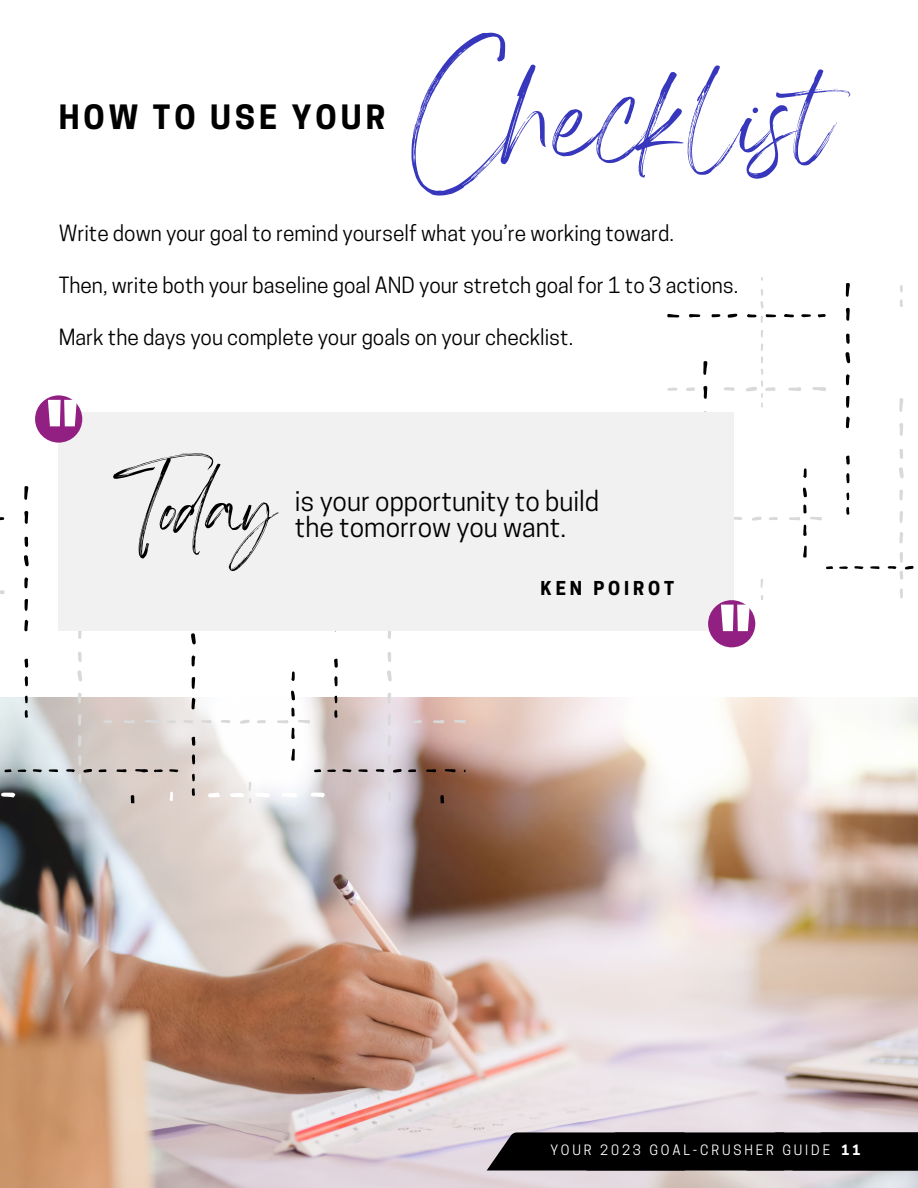
<style>
.page{position:relative;width:918px;height:1188px;background:#fff}
.page>*{position:absolute;margin:0;border:0;box-sizing:border-box;transform-origin:0 0}
.t1{font:172.35px "Angella White";color:#3737bd}
.t2{font:112.65px "Angella White";letter-spacing:-.025em;color:#000}
.t3{font:700 82.05px "Cooper Hewitt";color:#fff}
.t4{font:700 31.5px "Cooper Hewitt";letter-spacing:.13em;color:#000}
.t5{font:26.55px/25.8px "Cooper Hewitt";color:#000}
.t6{font:21px "Cooper Hewitt";color:#000}
.t7{font:700 18px "Cooper Hewitt";letter-spacing:.215em;color:#000}
.t8{font:13.35px "Cooper Hewitt";letter-spacing:.215em;color:#fff}
.s1{font-weight:700}
</style>
<div class="page">
<svg style="left:899px;top:398px;width:4px;height:14px"></svg>
<svg style="left:899px;top:467px;width:5px;height:12px"></svg>
<svg style="left:900px;top:511px;width:3px;height:12px"></svg>
<svg style="left:899px;top:532px;width:4px;height:11px"></svg>
<svg style="left:899px;top:489px;width:4px;height:11px"></svg>
<svg style="left:900px;top:588px;width:3px;height:10px"></svg>
<svg style="left:900px;top:299px;width:3px;height:8px"></svg>
<svg style="left:900px;top:285px;width:3px;height:8px"></svg>
<svg style="left:812px;top:387px;width:14px;height:4px"></svg>
<svg style="left:788px;top:387px;width:13px;height:4px"></svg>
<svg style="left:724px;top:387px;width:11px;height:4px"></svg>
<svg style="left:746px;top:330px;width:30px;height:77px"></svg>
<svg style="left:686px;top:387px;width:9px;height:4px"></svg>
<svg style="left:667px;top:388px;width:11px;height:3px"></svg>
<svg style="left:752px;top:517px;width:10px;height:4px"></svg>
<svg style="left:734px;top:517px;width:8px;height:3px"></svg>
<svg style="left:769px;top:517px;width:9px;height:3px"></svg>
<svg style="left:703px;top:361px;width:4px;height:14px"></svg>
<svg style="left:703px;top:386px;width:4px;height:13px"></svg>
<svg style="left:846px;top:283px;width:4px;height:14px"></svg>
<svg style="left:845px;top:352px;width:5px;height:11px"></svg>
<svg style="left:846px;top:308px;width:4px;height:13px"></svg>
<svg style="left:846px;top:396px;width:4px;height:12px"></svg>
<svg style="left:846px;top:416px;width:4px;height:12px"></svg>
<svg style="left:846px;top:374px;width:4px;height:11px"></svg>
<svg style="left:846px;top:334px;width:4px;height:10px"></svg>
<svg style="left:846px;top:456px;width:4px;height:9px"></svg>
<svg style="left:846px;top:473px;width:3px;height:10px"></svg>
<svg style="left:846px;top:507px;width:3px;height:8px"></svg>
<svg style="left:846px;top:492px;width:3px;height:8px"></svg>
<svg style="left:870px;top:566px;width:10px;height:3px"></svg>
<svg style="left:854px;top:566px;width:9px;height:3px"></svg>
<svg style="left:888px;top:552px;width:26px;height:28px"></svg>
<svg style="left:839px;top:566px;width:9px;height:3px"></svg>
<svg style="left:826px;top:566px;width:7px;height:3px"></svg>
<svg style="left:727px;top:314px;width:10px;height:4px"></svg>
<svg style="left:784px;top:314px;width:10px;height:3px"></svg>
<svg style="left:747px;top:289px;width:29px;height:34px"></svg>
<svg style="left:711px;top:314px;width:10px;height:3px"></svg>
<svg style="left:801px;top:314px;width:10px;height:3px"></svg>
<svg style="left:818px;top:314px;width:8px;height:3px"></svg>
<svg style="left:803px;top:546px;width:4px;height:12px"></svg>
<svg style="left:803px;top:487px;width:4px;height:10px"></svg>
<svg style="left:803px;top:468px;width:4px;height:10px"></svg>
<svg style="left:789px;top:504px;width:33px;height:32px"></svg>
<svg style="left:899px;top:423px;width:4px;height:36px"></svg>
<svg style="left:760px;top:579px;width:3px;height:21px"></svg>
<svg style="left:667px;top:314px;width:33px;height:4px"></svg>
<img style="left:0;top:698px;width:918px;height:490px">
<svg style="left:77px;top:670px;width:5px;height:12px"></svg>
<svg style="left:78px;top:714px;width:4px;height:12px"></svg>
<svg style="left:78px;top:735px;width:4px;height:12px"></svg>
<svg style="left:78px;top:692px;width:4px;height:12px"></svg>
<svg style="left:78px;top:791px;width:3px;height:10px"></svg>
<svg style="left:0;top:590px;width:5px;height:4px"></svg>
<svg style="left:123px;top:720px;width:12px;height:3px"></svg>
<svg style="left:103px;top:720px;width:9px;height:3px"></svg>
<svg style="left:24px;top:486px;width:4px;height:14px"></svg>
<svg style="left:24px;top:555px;width:5px;height:11px"></svg>
<svg style="left:24px;top:511px;width:4px;height:13px"></svg>
<svg style="left:25px;top:599px;width:3px;height:12px"></svg>
<svg style="left:24px;top:620px;width:4px;height:11px"></svg>
<svg style="left:24px;top:577px;width:4px;height:11px"></svg>
<svg style="left:24px;top:537px;width:4px;height:10px"></svg>
<svg style="left:24px;top:659px;width:4px;height:9px"></svg>
<svg style="left:25px;top:676px;width:3px;height:10px"></svg>
<svg style="left:25px;top:710px;width:3px;height:8px"></svg>
<svg style="left:25px;top:696px;width:3px;height:7px"></svg>
<svg style="left:131px;top:795px;width:3px;height:8px"></svg>
<svg style="left:116px;top:769px;width:11px;height:3px"></svg>
<svg style="left:49px;top:769px;width:9px;height:3px"></svg>
<svg style="left:33px;top:769px;width:9px;height:3px"></svg>
<svg style="left:66px;top:755px;width:26px;height:28px"></svg>
<svg style="left:98px;top:769px;width:9px;height:3px"></svg>
<svg style="left:18px;top:769px;width:8px;height:3px"></svg>
<svg style="left:4px;top:769px;width:7px;height:3px"></svg>
<svg style="left:0;top:517px;width:4px;height:3px"></svg>
<svg style="left:58px;top:626px;width:39px;height:36px"></svg>
<svg style="left:1px;top:793px;width:14px;height:5px"></svg>
<svg style="left:387px;top:670px;width:5px;height:12px"></svg>
<svg style="left:388px;top:714px;width:3px;height:12px"></svg>
<svg style="left:387px;top:735px;width:4px;height:12px"></svg>
<svg style="left:387px;top:692px;width:4px;height:12px"></svg>
<svg style="left:388px;top:791px;width:3px;height:10px"></svg>
<svg style="left:240px;top:720px;width:10px;height:4px"></svg>
<svg style="left:201px;top:720px;width:11px;height:3px"></svg>
<svg style="left:183px;top:720px;width:11px;height:3px"></svg>
<svg style="left:221px;top:720px;width:9px;height:3px"></svg>
<svg style="left:257px;top:720px;width:9px;height:3px"></svg>
<svg style="left:454px;top:720px;width:11px;height:3px"></svg>
<svg style="left:433px;top:720px;width:12px;height:3px"></svg>
<svg style="left:413px;top:720px;width:9px;height:3px"></svg>
<svg style="left:166px;top:720px;width:10px;height:3px"></svg>
<svg style="left:143px;top:720px;width:16px;height:3px"></svg>
<svg style="left:191px;top:633px;width:5px;height:12px"></svg>
<svg style="left:192px;top:677px;width:3px;height:12px"></svg>
<svg style="left:191px;top:698px;width:4px;height:11px"></svg>
<svg style="left:192px;top:655px;width:3px;height:11px"></svg>
<svg style="left:192px;top:737px;width:3px;height:9px"></svg>
<svg style="left:192px;top:754px;width:3px;height:10px"></svg>
<svg style="left:192px;top:788px;width:3px;height:8px"></svg>
<svg style="left:192px;top:774px;width:3px;height:7px"></svg>
<svg style="left:334px;top:659px;width:4px;height:9px"></svg>
<svg style="left:334px;top:676px;width:4px;height:10px"></svg>
<svg style="left:334px;top:710px;width:4px;height:8px"></svg>
<svg style="left:334px;top:696px;width:3px;height:7px"></svg>
<svg style="left:440px;top:795px;width:4px;height:8px"></svg>
<svg style="left:445px;top:769px;width:11px;height:3px"></svg>
<svg style="left:426px;top:769px;width:10px;height:3px"></svg>
<svg style="left:358px;top:769px;width:10px;height:3px"></svg>
<svg style="left:342px;top:769px;width:10px;height:3px"></svg>
<svg style="left:376px;top:755px;width:26px;height:28px"></svg>
<svg style="left:408px;top:769px;width:8px;height:3px"></svg>
<svg style="left:327px;top:769px;width:9px;height:3px"></svg>
<svg style="left:314px;top:769px;width:7px;height:3px"></svg>
<svg style="left:169px;top:769px;width:9px;height:3px"></svg>
<svg style="left:154px;top:769px;width:9px;height:3px"></svg>
<svg style="left:135px;top:769px;width:13px;height:3px"></svg>
<svg style="left:291px;top:749px;width:4px;height:12px"></svg>
<svg style="left:291px;top:691px;width:4px;height:10px"></svg>
<svg style="left:291px;top:671px;width:4px;height:10px"></svg>
<svg style="left:277px;top:708px;width:33px;height:31px"></svg>
<svg style="left:233px;top:698px;width:4px;height:9px"></svg>
<svg style="left:233px;top:734px;width:4px;height:9px"></svg>
<svg style="left:368px;top:630px;width:38px;height:32px"></svg>
<svg style="left:282px;top:793px;width:15px;height:4px"></svg>
<svg style="left:311px;top:793px;width:14px;height:5px"></svg>
<svg style="left:230px;top:782px;width:40px;height:21px"></svg>
<svg style="left:208px;top:793px;width:12px;height:4px"></svg>
<svg style="left:170px;top:792px;width:3px;height:9px"></svg>
<div style="left:59px;top:412px;width:675px;height:218px;background:#f1f1f1"></div>
<div style="left:35px;top:395px;width:47px;height:48px;background:#922083;border-radius:50%"></div>
<div style="left:708px;top:600px;width:47px;height:47px;background:#922083;border-radius:50%"></div>
<div style="left:487px;top:1133px;width:431px;height:38px;background:#000"></div>
<h3 class="t4" style="left:59px;top:105px;width:328px">HOW TO USE YOUR</h3>
<h1 class="t1" style="left:411px;top:10px;width:422px">Checklist</h1>
<p class="t6" style="left:59px;top:226px;width:617px">Write down your goal to remind yourself what you’re working toward.</p>
<p class="t6" style="left:59px;top:277px;width:681px">Then, write both your baseline goal AND your stretch goal for 1 to 3 actions.</p>
<p class="t6" style="left:59px;top:329px;width:516px">Mark the days you complete your goals on your checklist.</p>
<h3 class="t3" style="left:44px;top:402px;width:38px">"</h3>
<h2 class="t2" style="left:113px;top:437px;width:163px">Today</h2>
<p class="t5" style="left:295px;top:492px;width:306px">is your opportunity to build the tomorrow you want.</p>
<p class="t7" style="left:541px;top:581px;width:135px">KEN POIROT</p>
<h3 class="t3" style="left:717px;top:607px;width:38px">"</h3>
<p class="t8" style="left:550px;top:1145px;width:311px">YOUR 2023 GOAL-CRUSHER GUIDE <span class="s1">11</span></p>
</div>
